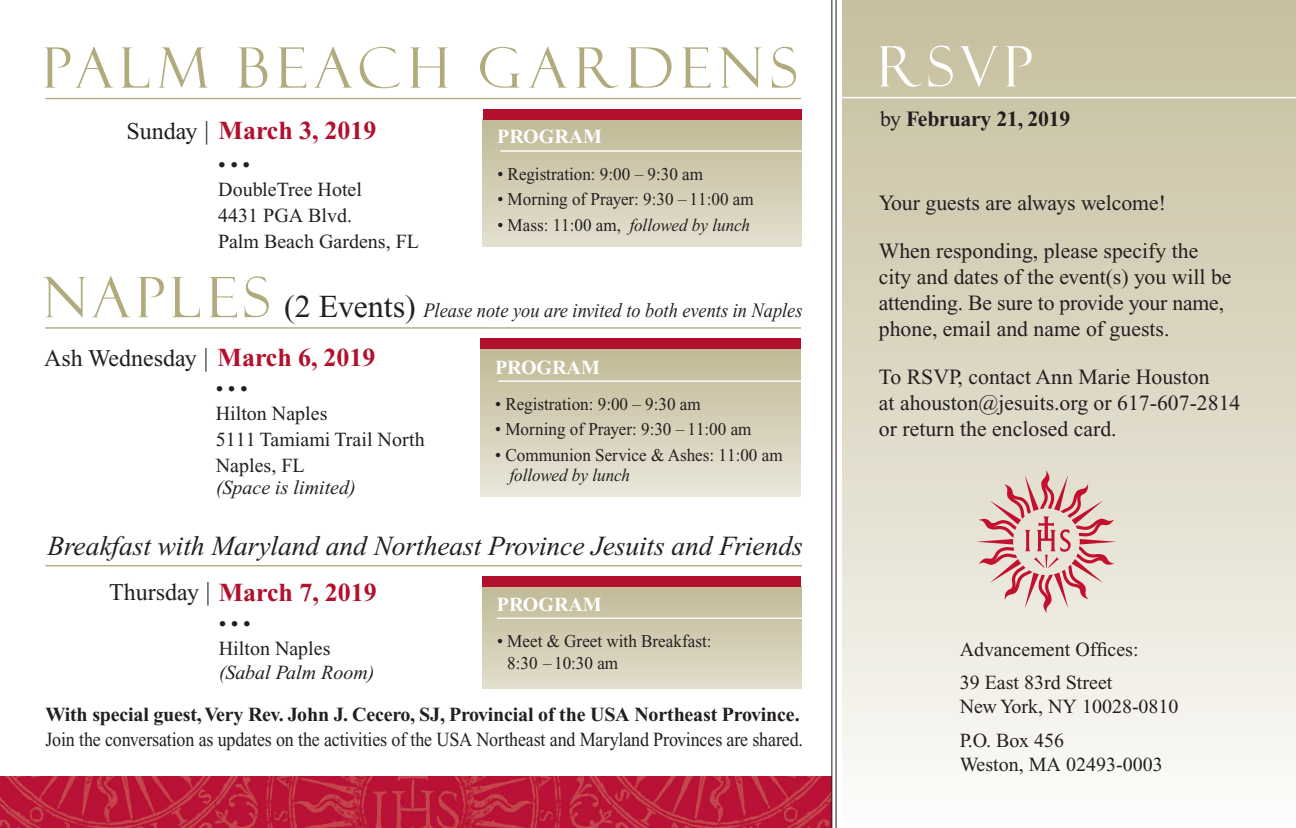
<style>
.page{position:relative;width:1296px;height:828px;background:#fff}
.page>*{position:absolute;margin:0;border:0;box-sizing:border-box;transform-origin:0 0}
.t1{font:56px "Felix Titling";letter-spacing:.13em;color:#b1aa7d}
.t2{font:56px "Felix Titling";color:#fff}
.t3{font:32px "Times New Roman";color:#231f20}
.t4{font:italic 27.6px "Times New Roman";letter-spacing:-.005em;color:#231f20}
.t5{font:700 26px "Times New Roman";color:#b2112d}
.t6{font:24px "Times New Roman";color:#231f20}
.t7{font:22px "Times New Roman";color:#231f20}
.t8{font:21.8px/26.2px "Times New Roman";color:#231f20}
.t9{font:700 21.8px "Times New Roman";letter-spacing:-.01em;color:#231f20}
.t10{font:italic 20.4px "Times New Roman";color:#231f20;scale:.9 1}
.t11{font:20px/24px "Times New Roman";color:#231f20}
.t12{font:20px "Times New Roman";color:#231f20;scale:.9 1}
.t13{font:700 20px "Times New Roman";letter-spacing:-.01em;color:#231f20}
.t14{font:italic 20px "Times New Roman";color:#231f20}
.t15{font:700 20px "Times New Roman";color:#fff}
.t16{font:18px/20px "Times New Roman";color:#231f20;scale:.95 1}
.t17{font:italic 18px "Times New Roman";color:#231f20;scale:.95 1}
.s1{font-weight:400;font-size:24px;color:#231f20}
.s2{font-weight:400;color:#231f20}
.s3{font-style:normal}
.s4{font-family:"Felix Titling";font-size:56px;color:#b1aa7d}
.s5{font-size:26px}
.s6{font-weight:700;font-size:26px;color:#b2112d}
.s7{font-style:italic}
.s8{font-weight:400}
</style>
<div class="page">
<svg style="left:480px;top:349px;width:321px;height:148px;background:#d5cfb7"></svg>
<div style="left:480px;top:338px;width:321px;height:11px;background:#b2112d"></div>
<hr style="left:498px;top:380px;width:303px;height:2px;background:#fff">
<div style="left:842px;top:0;width:454px;height:828px;background:linear-gradient(to bottom,#c5bd9c,#fbfaf8)"></div>
<hr style="left:45px;top:98px;width:756px;height:1px;background:#b1aa7d">
<hr style="left:841px;top:97px;width:455px;height:1px;background:#fff">
<svg style="left:977px;top:471px;width:139px;height:142px;background:#e0bbb6"></svg>
<hr style="left:45px;top:327px;width:756px;height:2px;background:#b1aa7d">
<img style="left:0;top:777px;width:831px;height:51px">
<hr style="left:836px;top:0;width:1px;height:828px;background:#231f20">
<hr style="left:831px;top:0;width:1px;height:828px;background:#231f20">
<svg style="left:483px;top:120px;width:319px;height:127px;background:#d2ccb3"></svg>
<hr style="left:500px;top:150px;width:303px;height:2px;background:#fff">
<div style="left:483px;top:109px;width:319px;height:11px;background:#b2112d"></div>
<hr style="left:45px;top:565px;width:757px;height:1px;background:#b1aa7d">
<svg style="left:482px;top:587px;width:319px;height:102px;background:#d2ccb2"></svg>
<hr style="left:497px;top:618px;width:306px;height:1px;background:#fff">
<div style="left:482px;top:576px;width:319px;height:11px;background:#b2112d"></div>
<p class="t1" style="left:42px;top:36px;width:756px">PALM BEACH GARDENS</p>
<p class="t5" style="left:126px;top:116px;width:252px"><span class="s1">Sunday</span> <span class="s2">|</span> March 3, 2019</p>
<p class="t7" style="left:218px;top:153px;width:33px">•••</p>
<p class="t11" style="left:218px;top:178px;width:145px">DoubleTree Hotel</p>
<p class="t11" style="left:218px;top:204px;width:135px">4431 PGA Blvd.</p>
<p class="t11" style="left:218px;top:230px;width:202px">Palm Beach Gardens, FL</p>
<p class="t15" style="left:497px;top:126px;width:106px">PROGRAM</p>
<p class="t16" style="left:497px;top:164px;width:218px">• Registration: 9:00 – 9:30 am</p>
<p class="t16" style="left:497px;top:189px;width:271px">• Morning of Prayer: 9:30 – 11:00 am</p>
<p class="t17" style="left:497px;top:215px;width:268px"><span class="s3">• Mass: 11:00 am,</span> followed by lunch</p>
<p class="t3" style="left:43px;top:289px;width:375px"><span class="s4">NAPLES</span> (2 Events)</p>
<p class="t10" style="left:423px;top:299px;width:423px">Please note you are invited to both events in Naples</p>
<p class="t6" style="left:44px;top:345px;width:333px">Ash Wednesday <span class="s5">|</span> <span class="s6">March 6, 2019</span></p>
<p class="t15" style="left:495px;top:356px;width:106px">PROGRAM</p>
<p class="t7" style="left:216px;top:376px;width:33px">•••</p>
<p class="t11" style="left:216px;top:401px;width:113px">Hilton Naples</p>
<p class="t11" style="left:216px;top:427px;width:210px">5111 Tamiami Trail North</p>
<p class="t11" style="left:216px;top:453px;width:90px">Naples, FL</p>
<p class="t14" style="left:216px;top:476px;width:141px">(Space is limited)</p>
<p class="t16" style="left:495px;top:394px;width:218px">• Registration: 9:00 – 9:30 am</p>
<p class="t16" style="left:495px;top:420px;width:271px">• Morning of Prayer: 9:30 – 11:00 am</p>
<p class="t16" style="left:510px;top:445px;width:289px;text-indent:-15px">• Communion Service &amp; Ashes: 11:00 am <span class="s7">followed by lunch</span></p>
<p class="t4" style="left:47px;top:531px;width:757px">Breakfast with Maryland and Northeast Province Jesuits and Friends</p>
<p class="t5" style="left:109px;top:578px;width:269px"><span class="s1">Thursday</span> <span class="s2">|</span> March 7, 2019</p>
<p class="t7" style="left:219px;top:612px;width:33px">•••</p>
<p class="t11" style="left:219px;top:636px;width:113px">Hilton Naples</p>
<p class="t14" style="left:219px;top:661px;width:157px">(Sabal Palm Room)</p>
<p class="t15" style="left:497px;top:593px;width:106px">PROGRAM</p>
<p class="t16" style="left:507px;top:630px;width:217px;line-height:21.6px;text-indent:-10px">• Meet &amp; Greet with Breakfast:<br>8:30 – 10:30 am</p>
<p class="t13" style="left:45px;top:703px;width:756px">With special guest, Very Rev. John J. Cecero, SJ, Provincial of the USA Northeast Province.</p>
<p class="t12" style="left:45px;top:729px;width:843px">Join the conversation as updates on the activities of the USA Northeast and Maryland Provinces are shared.</p>
<p class="t2" style="left:877px;top:34px;width:158px">RSVP</p>
<p class="t9" style="left:880px;top:107px;width:192px"><span class="s8">by</span> February 21, 2019</p>
<p class="t8" style="left:879px;top:190px;width:289px">Your guests are always welcome!</p>
<p class="t8" style="left:879px;top:238px;width:354px">When responding, please specify the city and dates of the event(s) you will be attending. Be sure to provide your name, phone, email and name of guests.</p>
<p class="t8" style="left:879px;top:364px;width:363px">To RSVP, contact Ann Marie Houston<br>at ahouston@jesuits.org or 617-607-2814 or return the enclosed card.</p>
<p class="t11" style="left:960px;top:637px;width:180px">Advancement Offices:</p>
<p class="t11" style="left:960px;top:670px;width:220px">39 East 83rd Street<br>New York, NY 10028-0810</p>
<p class="t11" style="left:960px;top:729px;width:204px">P.O. Box 456<br>Weston, MA 02493-0003</p>
</div>
